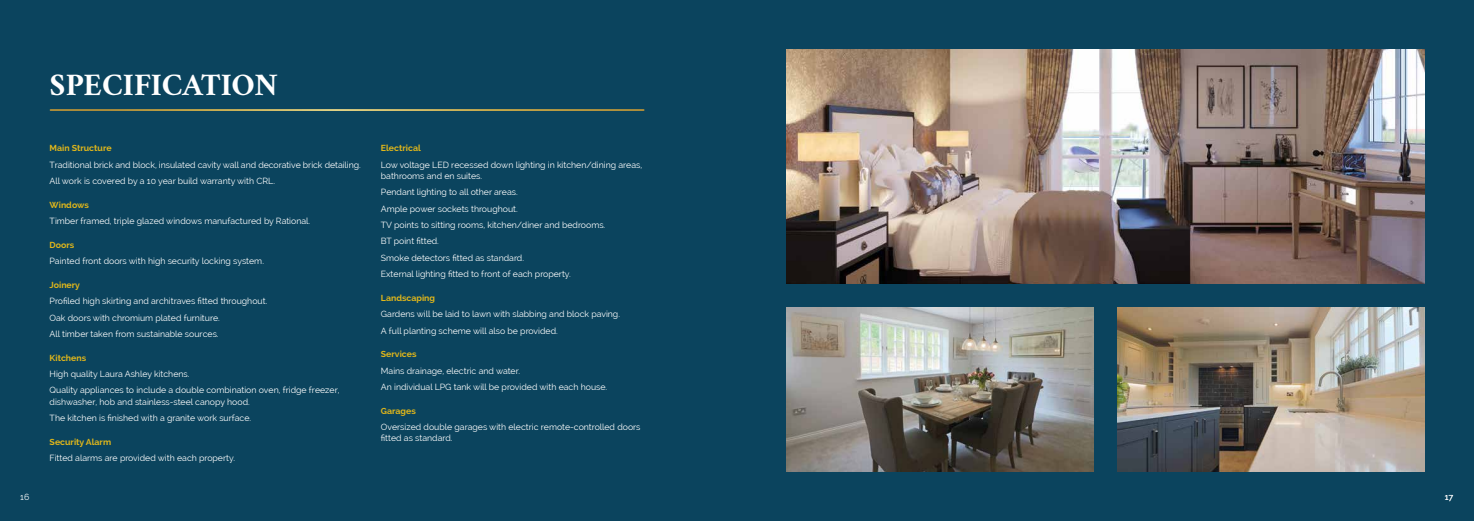
<style>
.page{position:relative;width:1474px;height:521px;background:#fff}
.page>*{position:absolute;margin:0;border:0;box-sizing:border-box;transform-origin:0 0}
.t1{font:700 31.5px "Amiri";color:#fff}
.t2{font:8.75px/16.4px "Raleway";color:#fff}
.t3{font:700 8.75px "Raleway";color:#e1b71a}
</style>
<div class="page">
<div style="left:0;top:0;width:1473px;height:521px;background:#0b445e"></div>
<hr style="left:50px;top:109px;width:593px;height:2px;background:#fff">
<img style="left:786px;top:50px;width:638px;height:233px">
<img style="left:1117px;top:308px;width:307px;height:163px">
<img style="left:786px;top:308px;width:307px;height:163px">
<h1 class="t1" style="left:50px;top:65px;width:230px">SPECIFICATION</h1>
<p class="t3" style="left:50px;top:143px;width:63px">Main Structure</p>
<p class="t2" style="left:50px;top:156px;width:312px">Traditional brick and block, insulated cavity wall and decorative brick detailing.<br>All work is covered by a 10 year build warranty with CRL.</p>
<p class="t3" style="left:50px;top:200px;width:41px">Windows</p>
<p class="t2" style="left:50px;top:213px;width:262px">Timber framed, triple glazed windows manufactured by Rational.</p>
<p class="t3" style="left:50px;top:240px;width:26px">Doors</p>
<p class="t2" style="left:50px;top:253px;width:216px">Painted front doors with high security locking system.</p>
<p class="t3" style="left:50px;top:280px;width:32px">Joinery</p>
<p class="t2" style="left:50px;top:293px;width:219px">Profiled high skirting and architraves fitted throughout.<br>Oak doors with chromium plated furniture.<br>All timber taken from sustainable sources.</p>
<p class="t3" style="left:50px;top:353px;width:38px">Kitchens</p>
<p class="t2" style="left:50px;top:366px;width:291px">High quality Laura Ashley kitchens.<br>Quality appliances to include a double combination oven, fridge freezer,</p>
<p class="t2" style="left:50px;top:393px;width:203px">dishwasher, hob and stainless-steel canopy hood.<br>The kitchen is finished with a granite work surface.</p>
<p class="t3" style="left:50px;top:437px;width:63px">Security Alarm</p>
<p class="t2" style="left:50px;top:450px;width:187px">Fitted alarms are provided with each property.</p>
<p class="t3" style="left:381px;top:143px;width:41px">Electrical</p>
<p class="t2" style="left:381px;top:159px;width:263px;line-height:11.4px">Low voltage LED recessed down lighting in kitchen/dining areas, bathrooms and en suites.</p>
<p class="t2" style="left:381px;top:184px;width:226px">Pendant lighting to all other areas.<br>Ample power sockets throughout.<br>TV points to sitting rooms, kitchen/diner and bedrooms.<br>BT point fitted.<br>Smoke detectors fitted as standard.<br>External lighting fitted to front of each property.</p>
<p class="t3" style="left:381px;top:293px;width:56px">Landscaping</p>
<p class="t2" style="left:381px;top:306px;width:241px">Gardens will be laid to lawn with slabbing and block paving.<br>A full planting scheme will also be provided.</p>
<p class="t3" style="left:381px;top:349px;width:37px">Services</p>
<p class="t2" style="left:381px;top:362px;width:228px">Mains drainage, electric and water.<br>An individual LPG tank will be provided with each house.</p>
<p class="t3" style="left:381px;top:406px;width:36px">Garages</p>
<p class="t2" style="left:381px;top:421px;width:261px;line-height:11.4px">Oversized double garages with electric remote-controlled doors fitted as standard.</p>
<p class="t2" style="left:20px;top:489px;width:11px">16</p>
<p class="t2" style="left:1444px;top:489px;width:10px">17</p>
</div>
